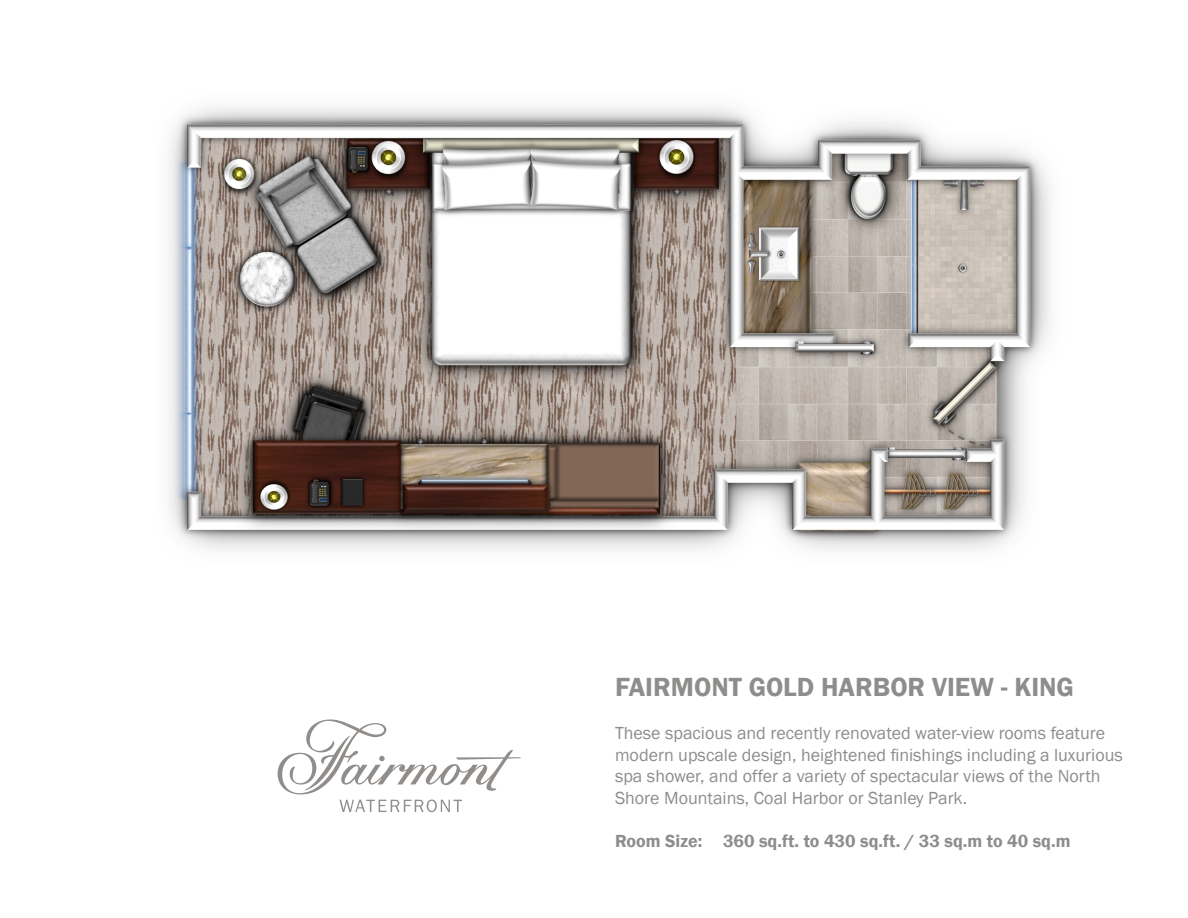
<style>
.page{position:relative;width:1188px;height:918px;background:#fff}
.page>*{position:absolute;margin:0;border:0;box-sizing:border-box;transform-origin:0 0}
.t1{font:600 27px "Franklin Gothic";color:#8e8d8b}
.t2{font:18px/21.6px "Franklin Gothic";color:#8e8d8b}
.t3{font:600 18px "Franklin Gothic";color:#8e8d8b}
</style>
<div class="page">
<img style="left:169px;top:106px;width:882px;height:444px">
<svg style="left:278px;top:719px;width:243px;height:75px"></svg>
<svg style="left:340px;top:800px;width:122px;height:12px"></svg>
<p class="t1" style="left:615px;top:670px;width:460px">FAIRMONT GOLD HARBOR VIEW - KING</p>
<p class="t2" style="left:615px;top:723px;width:509px">These spacious and recently renovated water-view rooms feature modern upscale design, heightened finishings including a luxurious spa shower, and offer a variety of spectacular views of the North Shore Mountains, Coal Harbor or Stanley Park.</p>
<p class="t3" style="left:615px;top:830px;width:457px">Room Size: 360 sq.ft. to 430 sq.ft. / 33 sq.m to 40 sq.m</p>
</div>
